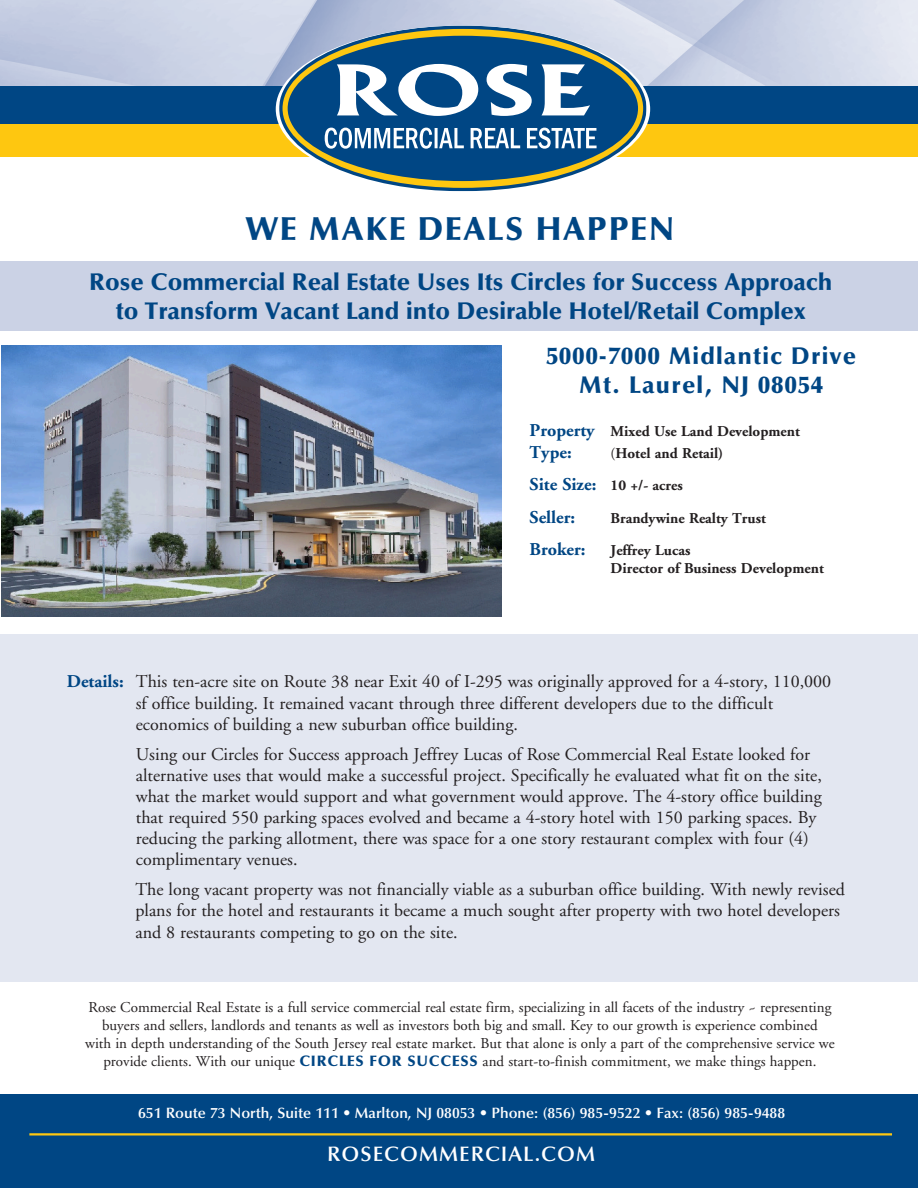
<style>
.page{position:relative;width:918px;height:1188px;background:#fff}
.page>*{position:absolute;margin:0;border:0;box-sizing:border-box;transform-origin:0 0}
.t1{font:900 33px "Optima";letter-spacing:.05em;color:#004684}
.t2{font:900 24px/28.8px "Optima";color:#004684;text-align:center}
.t3{font:900 24px/28.8px "Optima";letter-spacing:.05em;color:#004684;text-align:center}
.t4{font:600 21px "Optima";letter-spacing:.05em;color:#fff}
.t5{font:18px/21px "Adobe Garamond";color:#231f20}
.t6{font:700 18px "Adobe Garamond";color:#004684}
.t7{font:15px/18px "Adobe Garamond";color:#231f20;text-align:center}
.t8{font:700 15px/18px "Adobe Garamond";color:#231f20}
.t9{font:600 15px "Optima";color:#fff}
.s1{font-size:18px;color:#004684}
.s2{font-weight:400}
.s3{font-weight:700;color:#004684}
.s4{font-family:"Optima";font-weight:900;color:#004684}
</style>
<div class="page">
<div style="left:0;top:634px;width:918px;height:348px;background:#e3e7f1"></div>
<img style="left:0;top:0;width:918px;height:87px">
<div style="left:0;top:118px;width:918px;height:39px;background:#fec710"></div>
<div style="left:0;top:87px;width:918px;height:37px;background:#004684"></div>
<div style="left:0;top:1095px;width:918px;height:93px;background:#004684"></div>
<svg style="left:279px;top:26px;width:368px;height:165px"></svg>
<svg style="left:288px;top:36px;width:350px;height:145px;fill:#004684"></svg>
<svg style="left:337px;top:64px;width:253px;height:52px"></svg>
<svg style="left:325px;top:128px;width:272px;height:21px"></svg>
<hr style="left:29px;top:1133px;width:863px;height:3px;background:#fec710">
<div style="left:0;top:262px;width:918px;height:69px;background:#cbd2e5"></div>
<img style="left:1px;top:345px;width:500px;height:272px">
<p class="t1" style="left:245px;top:209px;width:430px">WE MAKE DEALS HAPPEN</p>
<p class="t2" style="left:89px;top:268px;width:745px">Rose Commercial Real Estate Uses Its Circles for Success Approach to Transform Vacant Land into Desirable Hotel/Retail Complex</p>
<p class="t3" style="left:546px;top:342px;width:312px">5000-7000 Midlantic Drive<br>Mt. Laurel, NJ 08054</p>
<p class="t8" style="left:530px;top:423px;width:272px"><span class="s1">Property</span> Mixed Use Land Development</p>
<p class="t6" style="left:530px;top:442px;width:44px">Type:</p>
<p class="t8" style="left:611px;top:444px;width:114px"><span class="s2">(</span>Hotel and Retail)</p>
<p class="t8" style="left:530px;top:477px;width:155px"><span class="s1">Site Size:</span> 10 +/- acres</p>
<p class="t6" style="left:530px;top:507px;width:47px">Seller:</p>
<p class="t8" style="left:611px;top:509px;width:157px">Brandywine Realty Trust</p>
<p class="t6" style="left:530px;top:540px;width:57px">Broker:</p>
<p class="t8" style="left:611px;top:542px;width:215px">Jeffrey Lucas<br>Director of Business Development</p>
<p class="t5" style="left:136px;top:671px;width:697px;line-height:21.6px;text-indent:-69px"><span class="s3">Details:</span> This ten-acre site on Route 38 near Exit 40 of I-295 was originally approved for a 4-story, 110,000 sf office building. It remained vacant through three different developers due to the difficult economics of building a new suburban office building.</p>
<p class="t5" style="left:136px;top:744px;width:688px">Using our Circles for Success approach Jeffrey Lucas of Rose Commercial Real Estate looked for alternative uses that would make a successful project. Specifically he evaluated what fit on the site, what the market would support and what government would approve. The 4-story office building that required 550 parking spaces evolved and became a 4-story hotel with 150 parking spaces. By reducing the parking allotment, there was space for a one story restaurant complex with four (4) complimentary venues.</p>
<p class="t5" style="left:135px;top:878px;width:711px;line-height:21.6px">The long vacant property was not financially viable as a suburban office building. With newly revised plans for the hotel and restaurants it became a much sought after property with two hotel developers and 8 restaurants competing to go on the site.</p>
<p class="t7" style="left:85px;top:998px;width:751px">Rose Commercial Real Estate is a full service commercial real estate firm, specializing in all facets of the industry ~ representing buyers and sellers, landlords and tenants as well as investors both big and small. Key to our growth is experience combined<br>with in depth understanding of the South Jersey real estate market. But that alone is only a part of the comprehensive service we provide clients. With our unique <span class="s4">CIRCLES FOR SUCCESS</span> and start-to-finish commitment, we make things happen.</p>
<p class="t9" style="left:138px;top:1104px;width:649px">651 Route 73 North, Suite 111 • Marlton, NJ 08053 • Phone: (856) 985-9522 • Fax: (856) 985-9488</p>
<p class="t4" style="left:327px;top:1141px;width:269px">ROSECOMMERCIAL.COM</p>
</div>
